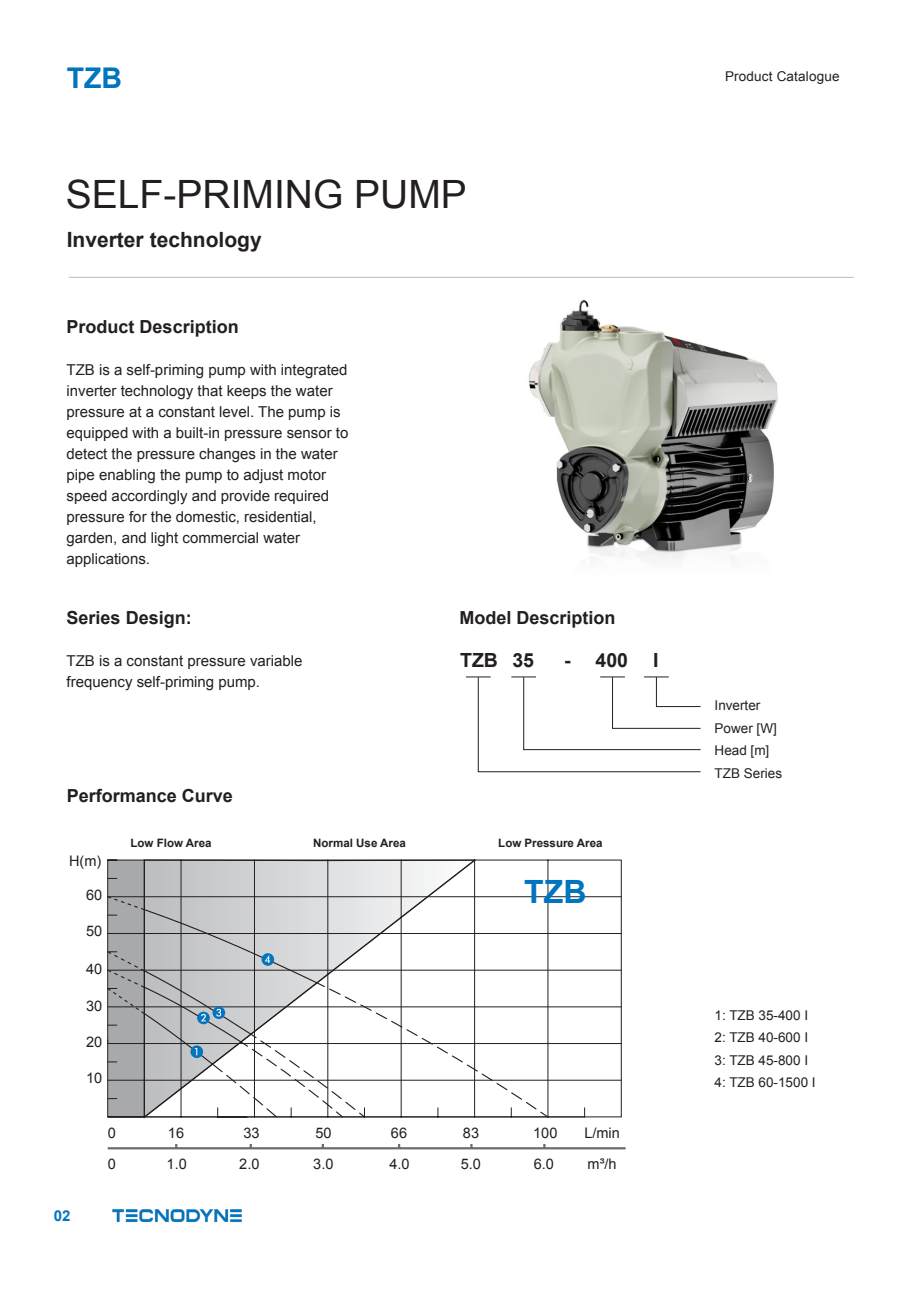
<style>
.page{position:relative;width:906px;height:1289px;background:#fff}
.page>*{position:absolute;margin:0;border:0;box-sizing:border-box;transform-origin:0 0}
.t1{font:39px "Arial";color:#231f20}
.t2{font:700 32.1px "Arial";color:#0075bf}
.t3{font:700 28.5px "Arial";color:#0075bf}
.t4{font:700 21px "Arial";color:#231f20}
.t5{font:700 19.5px "Arial";color:#231f20}
.t6{font:700 18px "Arial";color:#231f20}
.t7{font:15px/21px "Arial";color:#231f20}
.t8{font:700 15px "Arial";color:#0075bf}
.t9{font:14.55px "Arial";color:#231f20}
.t10{font:13.5px "Arial";color:#231f20}
.t11{font:700 11.55px "Arial";color:#231f20}
</style>
<div class="page">
<img style="left:491px;top:276px;width:325px;height:284px">
<hr style="left:69px;top:277px;width:785px;height:1px;background:#bcbdc0">
<svg style="left:644px;top:676px;width:25px;height:1px"></svg>
<svg style="left:600px;top:676px;width:25px;height:1px"></svg>
<svg style="left:511px;top:676px;width:25px;height:1px"></svg>
<svg style="left:466px;top:676px;width:24px;height:1px"></svg>
<hr style="left:656px;top:706px;width:44px;height:1px;background:#231f20">
<hr style="left:612px;top:728px;width:88px;height:1px;background:#231f20">
<hr style="left:523px;top:749px;width:177px;height:1px;background:#231f20">
<hr style="left:478px;top:771px;width:222px;height:1px;background:#231f20">
<hr style="left:656px;top:677px;width:1px;height:30px;background:#231f20">
<hr style="left:612px;top:677px;width:1px;height:51px;background:#231f20">
<hr style="left:523px;top:677px;width:1px;height:73px;background:#231f20">
<hr style="left:478px;top:677px;width:1px;height:95px;background:#231f20">
<svg style="left:107px;top:859px;width:515px;height:258px"></svg>
<svg style="left:143px;top:908px;width:406px;height:210px"></svg>
<hr style="left:108px;top:1147px;width:517px;height:2px;background:#6c6d70">
<svg style="left:169px;top:1144px;width:16px;height:4px"></svg>
<svg style="left:242px;top:1144px;width:17px;height:4px"></svg>
<svg style="left:317px;top:1144px;width:17px;height:4px"></svg>
<svg style="left:391px;top:1144px;width:17px;height:4px"></svg>
<svg style="left:462px;top:1144px;width:17px;height:4px"></svg>
<svg style="left:536px;top:1144px;width:25px;height:4px"></svg>
<svg style="left:107px;top:950px;width:237px;height:168px"></svg>
<svg style="left:107px;top:889px;width:39px;height:26px"></svg>
<img style="left:112px;top:1209px;width:130px;height:13px">
<h3 class="t3" style="left:67px;top:57px;width:57px">TZB</h3>
<p class="t1" style="left:66px;top:169px;width:402px">SELF-PRIMING PUMP</p>
<p class="t4" style="left:67px;top:224px;width:196px">Inverter technology</p>
<p class="t6" style="left:67px;top:314px;width:174px">Product Description</p>
<p class="t7" style="left:67px;top:359px;width:283px">TZB is a self-priming pump with integrated inverter technology that keeps the water pressure at a constant level. The pump is equipped with a built-in pressure sensor to detect the pressure changes in the water pipe enabling the pump to adjust motor speed accordingly and provide required pressure for the domestic, residential, garden, and light commercial water applications.</p>
<p class="t6" style="left:67px;top:605px;width:127px">Series Design:</p>
<p class="t7" style="left:67px;top:650px;width:237px">TZB is a constant pressure variable frequency self-priming pump.</p>
<p class="t6" style="left:67px;top:782px;width:168px">Performance Curve</p>
<p class="t6" style="left:459px;top:605px;width:158px">Model Description</p>
<p class="t5" style="left:460px;top:646px;width:39px">TZB</p>
<p class="t5" style="left:512px;top:646px;width:23px">35</p>
<p class="t5" style="left:564px;top:646px;width:8px">-</p>
<p class="t5" style="left:595px;top:646px;width:34px">400</p>
<p class="t5" style="left:653px;top:646px;width:7px">I</p>
<p class="t9" style="left:69px;top:851px;width:34px">H(m)</p>
<p class="t9" style="left:86px;top:885px;width:18px">60</p>
<p class="t9" style="left:86px;top:921px;width:18px">50</p>
<p class="t9" style="left:86px;top:959px;width:18px">40</p>
<p class="t9" style="left:86px;top:995px;width:18px">30</p>
<p class="t9" style="left:86px;top:1031px;width:18px">20</p>
<p class="t9" style="left:86px;top:1068px;width:18px">10</p>
<p class="t11" style="left:130px;top:835px;width:83px">Low Flow Area</p>
<p class="t11" style="left:313px;top:835px;width:94px">Normal Use Area</p>
<p class="t11" style="left:498px;top:835px;width:106px">Low Pressure Area</p>
<p class="t2" style="left:524px;top:869px;width:64px">TZB</p>
<p class="t8" style="left:54px;top:1204px;width:18px">02</p>
<p class="t9" style="left:108px;top:1122px;width:10px">0</p>
<p class="t9" style="left:168px;top:1122px;width:18px">16</p>
<p class="t9" style="left:243px;top:1122px;width:18px">33</p>
<p class="t9" style="left:315px;top:1122px;width:18px">50</p>
<p class="t9" style="left:391px;top:1122px;width:18px">66</p>
<p class="t9" style="left:463px;top:1122px;width:18px">83</p>
<p class="t9" style="left:533px;top:1122px;width:26px">100</p>
<p class="t9" style="left:584px;top:1122px;width:37px">L/min</p>
<p class="t9" style="left:108px;top:1154px;width:10px">0</p>
<p class="t9" style="left:167px;top:1154px;width:22px">1.0</p>
<p class="t9" style="left:239px;top:1154px;width:22px">2.0</p>
<p class="t9" style="left:313px;top:1154px;width:22px">3.0</p>
<p class="t9" style="left:389px;top:1154px;width:22px">4.0</p>
<p class="t9" style="left:461px;top:1154px;width:22px">5.0</p>
<p class="t9" style="left:534px;top:1154px;width:22px">6.0</p>
<p class="t9" style="left:587px;top:1154px;width:31px">m³/h</p>
<p class="t10" style="left:725px;top:67px;width:116px">Product Catalogue</p>
<p class="t10" style="left:714px;top:696px;width:47px">Inverter</p>
<p class="t10" style="left:714px;top:719px;width:64px">Power [W]</p>
<p class="t10" style="left:714px;top:741px;width:56px">Head [m]</p>
<p class="t10" style="left:714px;top:764px;width:69px">TZB Series</p>
<p class="t10" style="left:714px;top:1006px;width:95px">1: TZB 35-400 I</p>
<p class="t10" style="left:714px;top:1028px;width:95px">2: TZB 40-600 I</p>
<p class="t10" style="left:714px;top:1051px;width:95px">3: TZB 45-800 I</p>
<p class="t10" style="left:714px;top:1073px;width:103px">4: TZB 60-1500 I</p>
</div>
